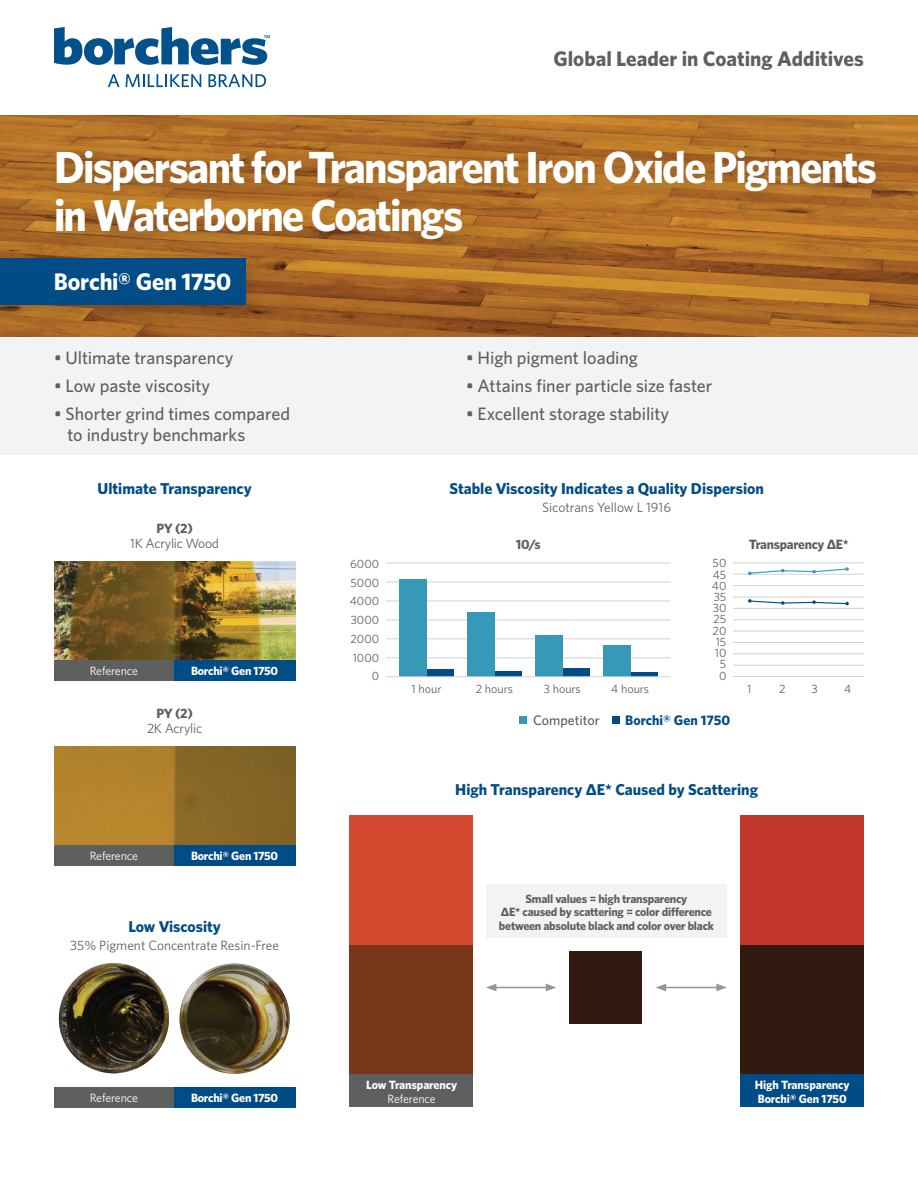
<style>
.page{position:relative;width:918px;height:1188px;background:#fff}
.page>*{position:absolute;margin:0;border:0;box-sizing:border-box;transform-origin:0 0}
.t1{font:700 45px/48px "Whitney";letter-spacing:-.04em;color:#fff}
.t2{font:700 24px "Whitney";letter-spacing:-.01em;color:#fff}
.t3{font:700 21px "Whitney";color:#5e6060}
.t4{font:500 18px/21px "Whitney";letter-spacing:-.005em;color:#5e6060}
.t5{font:700 15.75px "Whitney";color:#004c86}
.t6{font:700 13.8px "Whitney";color:#004c86}
.t7{font:500 13.8px "Whitney";color:#5e6060}
.t8{font:13.5px "Whitney";letter-spacing:-.005em;color:#5e6060}
.t9{font:700 13.5px "Whitney";letter-spacing:-.02em;color:#5e6060}
.t10{font:700 12px/13.5px "Whitney";letter-spacing:-.02em;color:#5e6060;text-align:center}
.t11{font:700 12px/13.5px "Whitney";letter-spacing:-.02em;color:#fff}
.t12{font:12px/11.2px "Whitney";color:#5e6060;text-align:right}
.t13{font:12px "Whitney";letter-spacing:-.015em;color:#fff}
</style>
<div class="page">
<svg style="left:108px;top:74px;width:12px;height:13px"></svg>
<svg style="left:126px;top:74px;width:75px;height:13px"></svg>
<svg style="left:209px;top:74px;width:57px;height:13px"></svg>
<svg style="left:54px;top:27px;width:216px;height:38px"></svg>
<hr style="left:733px;top:574px;width:131px;height:1px;background:#d1d2d4">
<img style="left:59px;top:963px;width:110px;height:110px;border-radius:55px">
<img style="left:180px;top:964px;width:110px;height:110px;border-radius:55px">
<img style="left:55px;top:561px;width:240px;height:99px">
<img style="left:55px;top:746px;width:240px;height:99px">
<div style="left:349px;top:935px;width:123px;height:140px;background:#77351a"></div>
<div style="left:349px;top:815px;width:123px;height:129px;background:#d3482f"></div>
<div style="left:740px;top:935px;width:124px;height:140px;background:#311a0f"></div>
<div style="left:740px;top:815px;width:124px;height:129px;background:#c1372c"></div>
<svg style="left:748px;top:567px;width:101px;height:8px"></svg>
<div style="left:0;top:336px;width:918px;height:119px;background:#f2f3f4"></div>
<hr style="left:386px;top:620px;width:285px;height:1px;background:#d1d2d4">
<hr style="left:733px;top:619px;width:131px;height:1px;background:#d1d2d4">
<hr style="left:733px;top:608px;width:131px;height:1px;background:#d1d2d4">
<hr style="left:386px;top:601px;width:285px;height:1px;background:#d1d2d4">
<hr style="left:733px;top:597px;width:131px;height:1px;background:#d1d2d4">
<hr style="left:733px;top:585px;width:131px;height:1px;background:#d1d2d4">
<hr style="left:386px;top:582px;width:285px;height:1px;background:#d1d2d4">
<hr style="left:386px;top:658px;width:285px;height:1px;background:#d1d2d4">
<hr style="left:733px;top:654px;width:131px;height:1px;background:#d1d2d4">
<hr style="left:733px;top:665px;width:131px;height:1px;background:#d1d2d4">
<hr style="left:386px;top:639px;width:285px;height:1px;background:#d1d2d4">
<hr style="left:733px;top:642px;width:131px;height:1px;background:#d1d2d4">
<hr style="left:733px;top:631px;width:131px;height:1px;background:#d1d2d4">
<hr style="left:386px;top:563px;width:285px;height:1px;background:#d1d2d4">
<hr style="left:733px;top:563px;width:131px;height:1px;background:#d1d2d4">
<div style="left:520px;top:717px;width:7px;height:7px;background:#3599b7"></div>
<div style="left:612px;top:717px;width:7px;height:7px;background:#004c86"></div>
<div style="left:426px;top:669px;width:28px;height:8px;background:#004c86"></div>
<div style="left:400px;top:580px;width:27px;height:97px;background:#3599b7"></div>
<div style="left:494px;top:671px;width:27px;height:6px;background:#004c86"></div>
<div style="left:467px;top:613px;width:28px;height:64px;background:#3599b7"></div>
<div style="left:562px;top:668px;width:27px;height:9px;background:#004c86"></div>
<div style="left:535px;top:635px;width:27px;height:42px;background:#3599b7"></div>
<hr style="left:630px;top:673px;width:27px;height:4px;background:#004c86">
<div style="left:603px;top:645px;width:27px;height:32px;background:#3599b7"></div>
<hr style="left:386px;top:676px;width:285px;height:1px;background:#d1d2d4">
<hr style="left:733px;top:676px;width:131px;height:1px;background:#d1d2d4">
<svg style="left:748px;top:599px;width:101px;height:6px"></svg>
<div style="left:570px;top:951px;width:72px;height:73px;background:#311a0f"></div>
<hr style="left:494px;top:987px;width:54px;height:1px;background:#939598">
<svg style="left:546px;top:984px;width:10px;height:7px"></svg>
<svg style="left:486px;top:984px;width:10px;height:7px"></svg>
<hr style="left:664px;top:987px;width:55px;height:1px;background:#939598">
<svg style="left:716px;top:984px;width:11px;height:7px"></svg>
<svg style="left:656px;top:984px;width:10px;height:7px"></svg>
<div style="left:486px;top:884px;width:241px;height:54px;background:#f2f3f4"></div>
<img style="left:0;top:116px;width:918px;height:220px">
<div style="left:0;top:246px;width:264px;height:77px;background:#231f20;opacity:.25"></div>
<div style="left:0;top:258px;width:245px;height:47px;background:#004c86"></div>
<div style="left:45px;top:140px;width:849px;height:117px;background:#231f20;opacity:.25"></div>
<div style="left:54px;top:660px;width:120px;height:20px;background:#5e6060"></div>
<div style="left:54px;top:845px;width:120px;height:20px;background:#5e6060"></div>
<div style="left:54px;top:1087px;width:120px;height:20px;background:#5e6060"></div>
<div style="left:349px;top:1075px;width:123px;height:32px;background:#5e6060"></div>
<div style="left:740px;top:1075px;width:124px;height:32px;background:#004c86"></div>
<div style="left:174px;top:660px;width:121px;height:20px;background:#004c86"></div>
<div style="left:174px;top:845px;width:121px;height:20px;background:#004c86"></div>
<div style="left:174px;top:1087px;width:121px;height:20px;background:#004c86"></div>
<p class="t3" style="left:553px;top:44px;width:312px">Global Leader in Coating Additives</p>
<h1 class="t1" style="left:54px;top:143px;width:825px">Dispersant for Transparent Iron Oxide Pigments in Waterborne Coatings</h1>
<h2 class="t2" style="left:54px;top:266px;width:179px">Borchi® Gen 1750</h2>
<p class="t4" style="left:54px;top:347px;width:181px">• Ultimate transparency</p>
<p class="t4" style="left:54px;top:375px;width:158px">• Low paste viscosity</p>
<p class="t4" style="left:68px;top:403px;width:224px;text-indent:-14px">• Shorter grind times compared to industry benchmarks</p>
<p class="t5" style="left:98px;top:478px;width:156px">Ultimate Transparency</p>
<p class="t9" style="left:156px;top:519px;width:38px">PY (2)</p>
<p class="t8" style="left:130px;top:534px;width:90px">1K Acrylic Wood</p>
<p class="t13" style="left:90px;top:663px;width:50px">Reference</p>
<p class="t11" style="left:191px;top:663px;width:89px">Borchi® Gen 1750</p>
<p class="t9" style="left:156px;top:704px;width:38px">PY (2)</p>
<p class="t8" style="left:147px;top:719px;width:57px">2K Acrylic</p>
<p class="t13" style="left:90px;top:848px;width:50px">Reference</p>
<p class="t11" style="left:191px;top:848px;width:89px">Borchi® Gen 1750</p>
<p class="t5" style="left:128px;top:916px;width:94px">Low Viscosity</p>
<p class="t8" style="left:70px;top:936px;width:211px">35% Pigment Concentrate Resin-Free</p>
<p class="t13" style="left:90px;top:1090px;width:50px">Reference</p>
<p class="t11" style="left:191px;top:1090px;width:89px">Borchi® Gen 1750</p>
<p class="t4" style="left:466px;top:347px;width:173px">• High pigment loading</p>
<p class="t4" style="left:466px;top:375px;width:248px">• Attains finer particle size faster</p>
<p class="t4" style="left:466px;top:403px;width:205px">• Excellent storage stability</p>
<p class="t5" style="left:449px;top:478px;width:316px">Stable Viscosity Indicates a Quality Dispersion</p>
<p class="t8" style="left:542px;top:499px;width:130px">Sicotrans Yellow L 1916</p>
<p class="t9" style="left:516px;top:536px;width:27px">10/s</p>
<p class="t9" style="left:749px;top:536px;width:101px">Transparency ∆E*</p>
<p class="t12" style="left:350px;top:554px;width:31px;line-height:18.8px">6000<br>5000<br>4000<br>3000<br>2000<br>1000<br>0</p>
<p class="t12" style="left:712px;top:557px;width:16px">50<br>45<br>40<br>35<br>30<br>25<br>20<br>15<br>10<br>5<br>0</p>
<p class="t7" style="left:533px;top:711px;width:68px">Competitor</p>
<p class="t6" style="left:625px;top:711px;width:106px">Borchi® Gen 1750</p>
<p class="t12" style="left:412px;top:683px;width:31px">1 hour</p>
<p class="t12" style="left:476px;top:683px;width:39px">2 hours</p>
<p class="t12" style="left:544px;top:683px;width:39px">3 hours</p>
<p class="t12" style="left:611px;top:683px;width:39px">4 hours</p>
<p class="t12" style="left:747px;top:683px;width:6px">1</p>
<p class="t12" style="left:779px;top:683px;width:8px">2</p>
<p class="t12" style="left:812px;top:683px;width:8px">3</p>
<p class="t12" style="left:844px;top:683px;width:9px">4</p>
<p class="t5" style="left:455px;top:779px;width:304px">High Transparency ∆E* Caused by Scattering</p>
<p class="t10" style="left:499px;top:892px;width:217px">Small values = high transparency<br>ΔE* caused by scattering = color difference between absolute black and color over black</p>
<p class="t11" style="left:366px;top:1078px;width:93px">Low Transparency</p>
<p class="t13" style="left:388px;top:1090px;width:50px">Reference</p>
<p class="t11" style="left:755px;top:1078px;width:96px">High Transparency<br>Borchi® Gen 1750</p>
</div>
